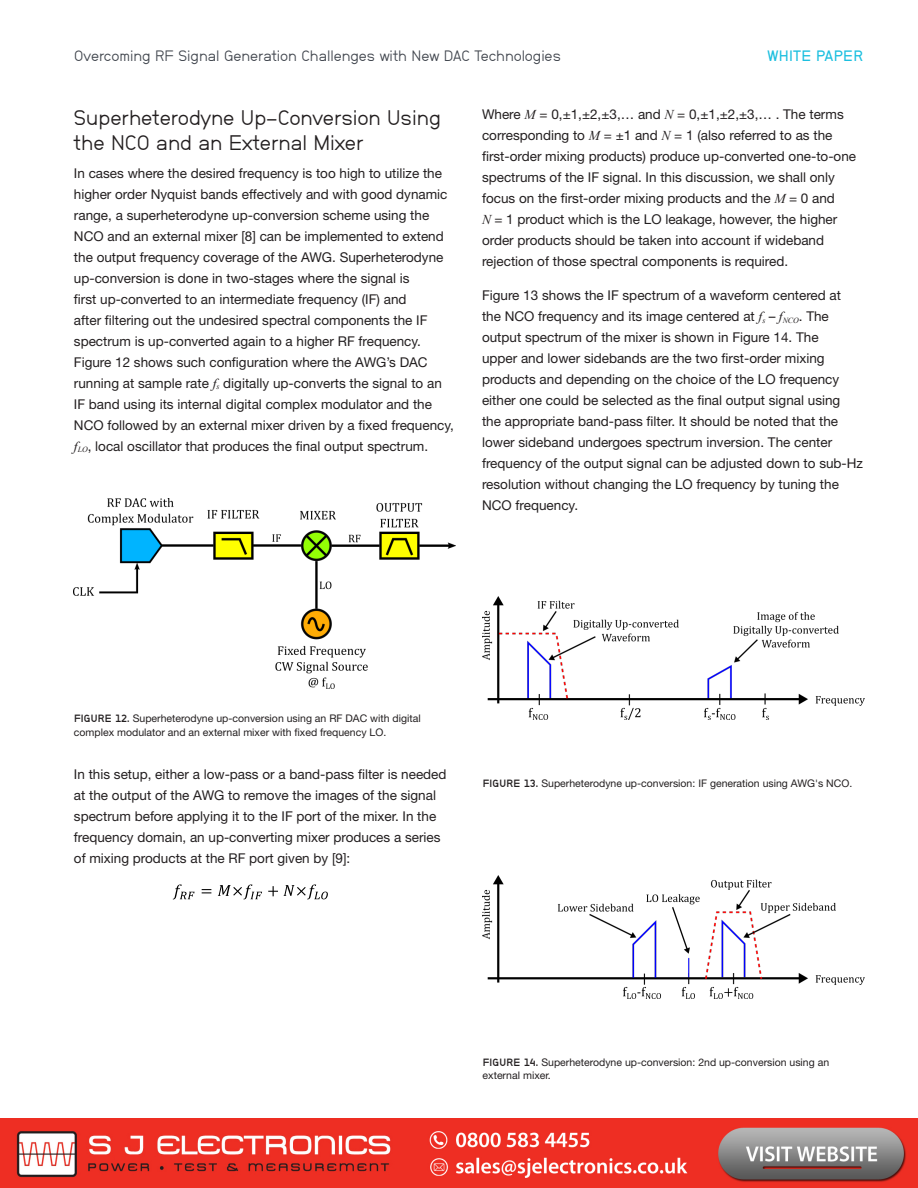
<style>
.page{position:relative;width:918px;height:1188px;background:#fff}
.page>*{position:absolute;margin:0;border:0;box-sizing:border-box;transform-origin:0 0}
.Heading_1{font:21px/25.2px "Neubau Grotesk Nor";color:#231f20}
.t1{font:15px "Neubau Grotesk Nor";color:#41464e}
.t2{font:15px "Neubau Grotesk Hal";letter-spacing:.02em;color:#1cbfdf}
.Body_-_regular{font:13.5px/21px "Helvetica Neue";color:#231f20}
.t3{font:10.5px/13.5px "Helvetica Neue";color:#231f20}
.s1{font-family:"Times New Roman";font-style:italic}
.s2{font-family:"Neubau Grotesk Fet"}
</style>
<div class="page">
<img style="left:74px;top:498px;width:382px;height:190px">
<img style="left:483px;top:596px;width:381px;height:124px">
<img style="left:483px;top:875px;width:381px;height:124px">
<svg style="left:173px;top:885px;width:22px;height:14px"></svg>
<svg style="left:202px;top:885px;width:60px;height:14px"></svg>
<svg style="left:268px;top:885px;width:60px;height:14px"></svg>
<img style="left:0;top:1118px;width:918px;height:70px">
<p class="t1" style="left:74px;top:47px;width:488px">Overcoming RF Signal Generation Challenges with New DAC Technologies</p>
<p class="t2" style="left:767px;top:46px;width:97px">WHITE PAPER</p>
<p class="Heading_1" style="left:74px;top:105px;width:369px">Superheterodyne Up-Conversion Using the NCO and an External Mixer</p>
<p class="Body_-_regular" style="left:74px;top:162px;width:382px">In cases where the desired frequency is too high to utilize the higher order Nyquist bands effectively and with good dynamic range, a superheterodyne up-conversion scheme using the NCO and an external mixer [8] can be implemented to extend the output frequency coverage of the AWG. Superheterodyne up-conversion is done in two-stages where the signal is<br>first up-converted to an intermediate frequency (IF) and<br>after filtering out the undesired spectral components the IF spectrum is up-converted again to a higher RF frequency.<br>Figure 12 shows such configuration where the AWG’s DAC running at sample rate <span class="s1">f</span><sub>s</sub> digitally up-converts the signal to an IF band using its internal digital complex modulator and the NCO followed by an external mixer driven by a fixed frequency, <span class="s1">f</span><sub>LO</sub>, local oscillator that produces the final output spectrum.</p>
<p class="Body_-_regular" style="left:482px;top:103px;width:376px">Where <span class="s1">M</span> = 0,±1,±2,±3,… and <span class="s1">N</span> = 0,±1,±2,±3,… . The terms corresponding to <span class="s1">M</span> = ±1 and <span class="s1">N</span> = 1 (also referred to as the first-order mixing products) produce up-converted one-to-one spectrums of the IF signal. In this discussion, we shall only focus on the first-order mixing products and the <span class="s1">M</span> = 0 and<br><span class="s1">N</span> = 1 product which is the LO leakage, however, the higher order products should be taken into account if wideband rejection of those spectral components is required.</p>
<p class="Body_-_regular" style="left:482px;top:285px;width:383px">Figure 13 shows the IF spectrum of a waveform centered at the NCO frequency and its image centered at <span class="s1">f</span><sub>s</sub> – <span class="s1">f</span><sub>NCO</sub>. The output spectrum of the mixer is shown in Figure 14. The<br>upper and lower sidebands are the two first-order mixing products and depending on the choice of the LO frequency either one could be selected as the final output signal using<br>the appropriate band-pass filter. It should be noted that the lower sideband undergoes spectrum inversion. The center frequency of the output signal can be adjusted down to sub-Hz resolution without changing the LO frequency by tuning the NCO frequency.</p>
<p class="t3" style="left:74px;top:712px;width:348px"><span class="s2">FIGURE 12.</span> Superheterodyne up-conversion using an RF DAC with digital complex modulator and an external mixer with fixed frequency LO.</p>
<p class="Body_-_regular" style="left:74px;top:764px;width:374px">In this setup, either a low-pass or a band-pass filter is needed at the output of the AWG to remove the images of the signal spectrum before applying it to the IF port of the mixer. In the frequency domain, an up-converting mixer produces a series of mixing products at the RF port given by [9]:</p>
<p class="t3" style="left:483px;top:776px;width:371px"><span class="s2">FIGURE 13.</span> Superheterodyne up-conversion: IF generation using AWG's NCO.</p>
<p class="t3" style="left:483px;top:1055px;width:348px"><span class="s2">FIGURE 14.</span> Superheterodyne up-conversion: 2nd up-conversion using an external mixer.</p>
</div>
